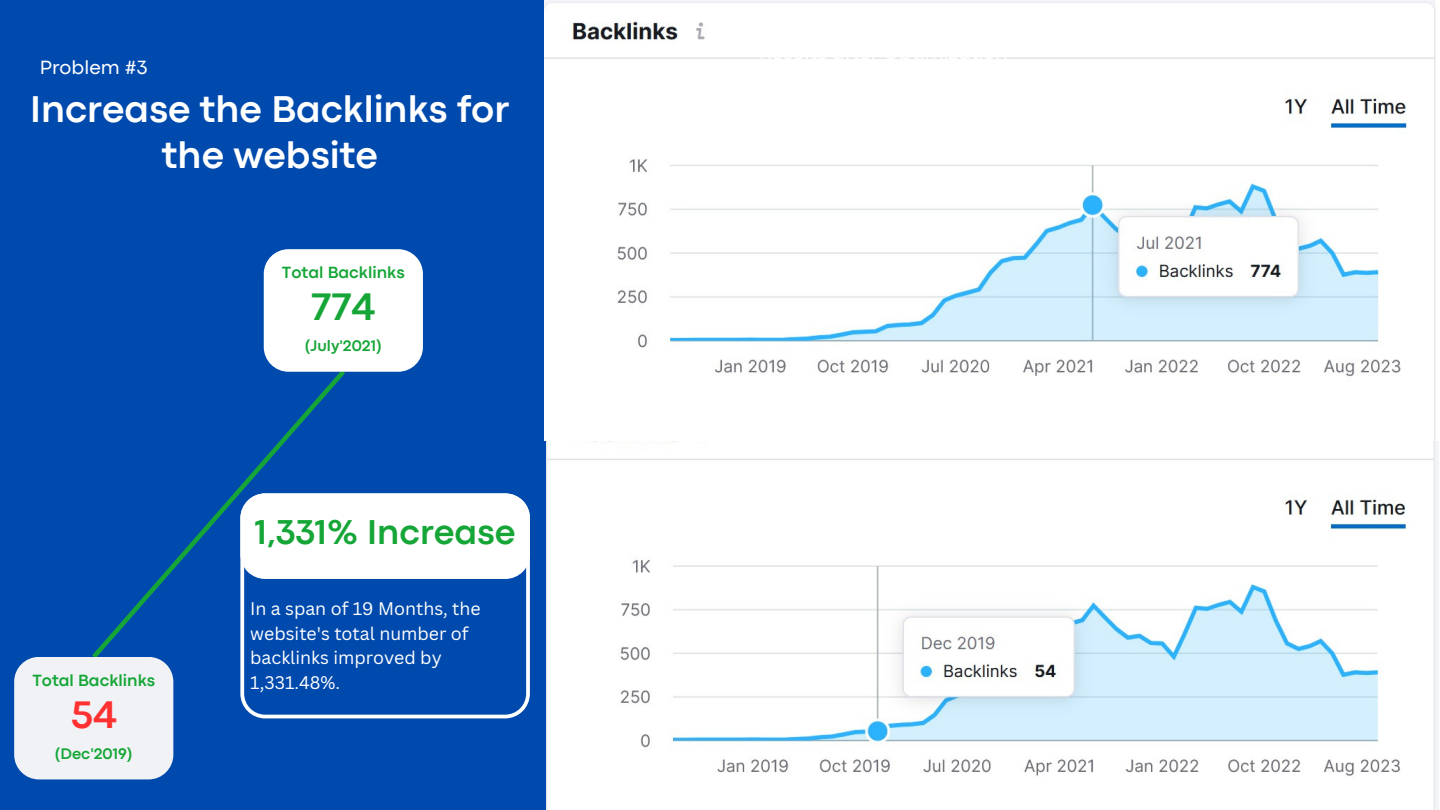
<style>
.page{position:relative;width:1440px;height:810px;background:#fff}
.page>*{position:absolute;margin:0;border:0;box-sizing:border-box;transform-origin:0 0}
.t1{font:700 40px "Codec Pro";color:#16a637}
.t2{font:700 40px "Codec Pro";color:#ff3131}
.t3{font:700 38.9px/46.2px "Codec Pro";color:#fff;text-align:center}
.t4{font:700 36px "Codec Pro";color:#16a637}
.t5{font:20px "Codec Pro";color:#fff}
.t6{font:17.8px/24.7px "Canva Sans";color:#fff}
.t7{font:700 17px "Codec Pro";color:#16a637}
.t8{font:700 16px "Codec Pro";color:#16a637}
</style>
<div class="page">
<div style="left:0;top:0;width:547px;height:810px;background:#004aad"></div>
<svg style="left:92px;top:365px;width:253px;height:298px"></svg>
<svg style="left:240px;top:579px;width:290px;height:139px"></svg>
<div style="left:240px;top:493px;width:290px;height:86px;background:#fff"></div>
<div style="left:14px;top:657px;width:159px;height:122px;background:#f1f2f6;border-radius:25px"></div>
<div style="left:264px;top:249px;width:159px;height:123px;background:#fff;border-radius:25px"></div>
<img style="left:546px;top:441px;width:893px;height:369px">
<img style="left:544px;top:0;width:892px;height:441px">
<p class="t5" style="left:40px;top:60px;width:109px">Problem #3</p>
<p class="t3" style="left:30px;top:89px;width:481px">Increase the Backlinks for the website</p>
<p class="t7" style="left:282px;top:267px;width:124px">Total Backlinks</p>
<p class="t1" style="left:311px;top:293px;width:66px">774</p>
<p class="t8" style="left:305px;top:340px;width:78px">(July'2021)</p>
<p class="t7" style="left:32px;top:674px;width:124px">Total Backlinks</p>
<p class="t2" style="left:71px;top:701px;width:48px">54</p>
<p class="t8" style="left:55px;top:748px;width:79px">(Dec'2019)</p>
<p class="t4" style="left:255px;top:520px;width:262px">1,331% Increase</p>
<p class="t6" style="left:250px;top:596px;width:232px">In a span of 19 Months, the website's total number of backlinks improved by<br>1,331.48%.</p>
</div>
